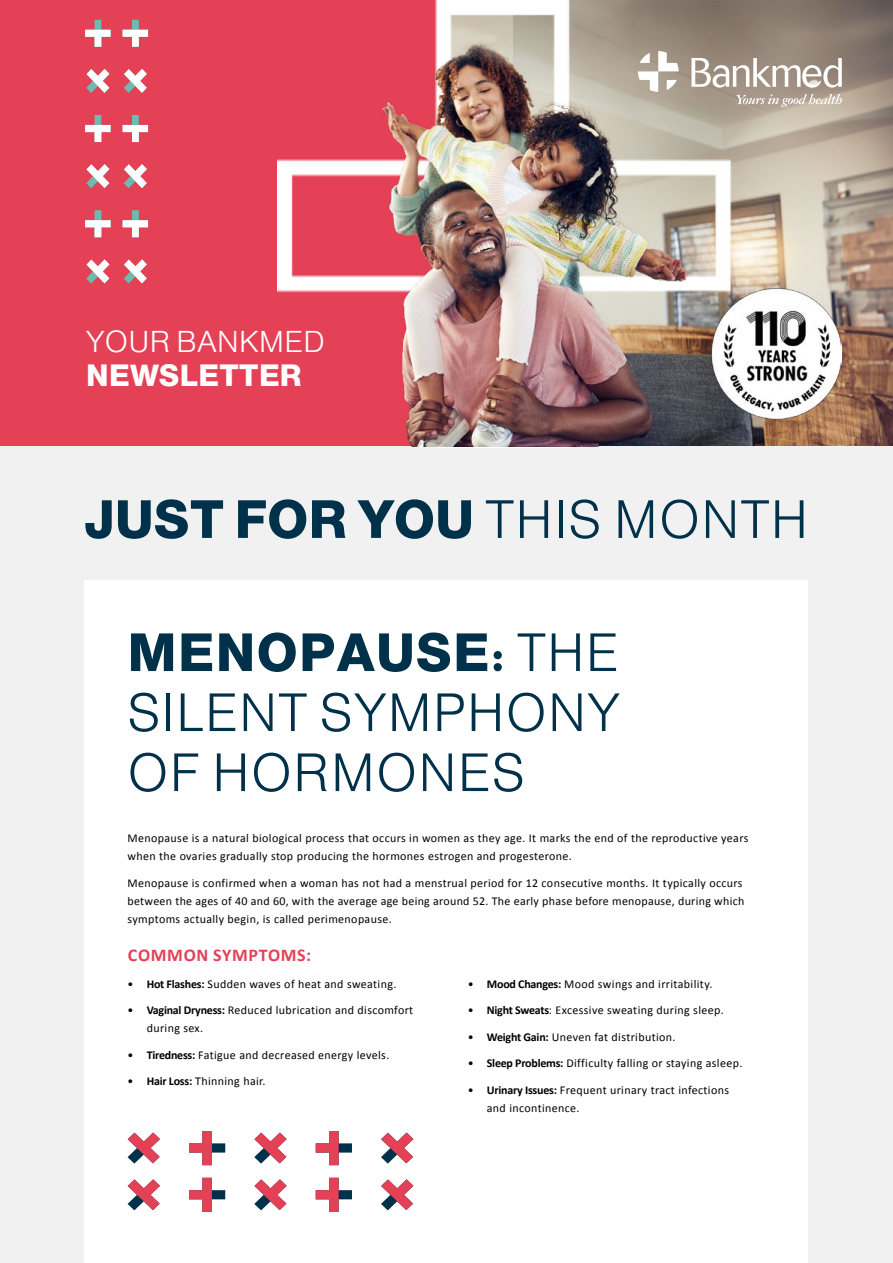
<style>
.page{position:relative;width:893px;height:1263px;background:#fff}
.page>*{position:absolute;margin:0;border:0;box-sizing:border-box;transform-origin:0 0}
.t1{font:300 52.5px/60px "Almarai";letter-spacing:.03em;color:#00314a;text-align:justify}
.t2{font:800 52.5px "Almarai";letter-spacing:.01em;color:#00314a}
.t3{font:300 30px "Almarai";letter-spacing:.01em;color:#fff}
.t4{font:800 30px "Almarai";letter-spacing:.01em;color:#fff}
.t5{font:700 18px "Calibri";letter-spacing:.04em;color:#e44156}
.t6{font:12px/18px "Calibri";letter-spacing:.03em;color:#000}
.s1{font-weight:300}
.s2{font-weight:800}
.s3{font-weight:700}
</style>
<div class="page">
<div style="left:0;top:446px;width:893px;height:817px;background:#f1f1f2"></div>
<div style="left:85px;top:580px;width:723px;height:683px;background:#fff"></div>
<img style="left:0;top:0;width:893px;height:446px">
<svg style="left:124px;top:69px;width:23px;height:24px"></svg>
<svg style="left:123px;top:115px;width:25px;height:27px"></svg>
<svg style="left:123px;top:20px;width:25px;height:27px"></svg>
<svg style="left:124px;top:164px;width:23px;height:24px"></svg>
<svg style="left:123px;top:210px;width:25px;height:27px"></svg>
<svg style="left:124px;top:259px;width:23px;height:24px"></svg>
<svg style="left:86px;top:69px;width:23px;height:24px"></svg>
<svg style="left:85px;top:115px;width:26px;height:27px"></svg>
<svg style="left:85px;top:20px;width:26px;height:27px"></svg>
<svg style="left:86px;top:164px;width:23px;height:24px"></svg>
<svg style="left:85px;top:210px;width:26px;height:27px"></svg>
<svg style="left:86px;top:259px;width:23px;height:24px"></svg>
<img style="left:700px;top:288px;width:142px;height:130px">
<svg style="left:128px;top:1132px;width:32px;height:31px"></svg>
<svg style="left:381px;top:1132px;width:32px;height:31px"></svg>
<svg style="left:189px;top:1131px;width:36px;height:34px"></svg>
<svg style="left:254px;top:1132px;width:33px;height:31px"></svg>
<svg style="left:316px;top:1131px;width:36px;height:34px"></svg>
<svg style="left:128px;top:1179px;width:32px;height:31px"></svg>
<svg style="left:381px;top:1179px;width:32px;height:31px"></svg>
<svg style="left:189px;top:1178px;width:36px;height:34px"></svg>
<svg style="left:254px;top:1179px;width:33px;height:31px"></svg>
<svg style="left:316px;top:1178px;width:36px;height:34px"></svg>
<h2 class="t3" style="left:86px;top:319px;width:240px">YOUR BANKMED</h2>
<h2 class="t4" style="left:86px;top:353px;width:218px">NEWSLETTER</h2>
<h1 class="t2" style="left:85px;top:480px;width:724px">JUST FOR YOU <span class="s1">THIS MONTH</span></h1>
<h1 class="t1" style="left:128px;top:622px;width:494px"><span class="s2">MENOPAUSE:</span> THE SILENT SYMPHONY OF HORMONES</h1>
<p class="t6" style="left:128px;top:829px;width:622px">Menopause is a natural biological process that occurs in women as they age. It marks the end of the reproductive years when the ovaries gradually stop producing the hormones estrogen and progesterone.</p>
<p class="t6" style="left:128px;top:874px;width:618px">Menopause is confirmed when a woman has not had a menstrual period for 12 consecutive months. It typically occurs between the ages of 40 and 60, with the average age being around 52. The early phase before menopause, during which symptoms actually begin, is called perimenopause.</p>
<h3 class="t5" style="left:128px;top:942px;width:185px">COMMON SYMPTOMS:</h3>
<p class="t6" style="left:128px;top:974px;width:270px">• <span class="s3">Hot Flashes:</span> Sudden waves of heat and sweating.</p>
<p class="t6" style="left:147px;top:1001px;width:268px;text-indent:-19px">• <span class="s3">Vaginal Dryness:</span> Reduced lubrication and discomfort during sex.</p>
<p class="t6" style="left:128px;top:1045px;width:263px">• <span class="s3">Tiredness:</span> Fatigue and decreased energy levels.</p>
<p class="t6" style="left:128px;top:1072px;width:140px">• <span class="s3">Hair Loss:</span> Thinning hair.</p>
<p class="t6" style="left:468px;top:974px;width:246px">• <span class="s3">Mood Changes:</span> Mood swings and irritability.</p>
<p class="t6" style="left:468px;top:1001px;width:258px">• <span class="s3">Night Sweats</span>: Excessive sweating during sleep.</p>
<p class="t6" style="left:468px;top:1027px;width:209px">• <span class="s3">Weight Gain:</span> Uneven fat distribution.</p>
<p class="t6" style="left:468px;top:1054px;width:276px">• <span class="s3">Sleep Problems:</span> Difficulty falling or staying asleep.</p>
<p class="t6" style="left:487px;top:1080px;width:244px;text-indent:-19px">• <span class="s3">Urinary Issues:</span> Frequent urinary tract infections and incontinence.</p>
</div>
